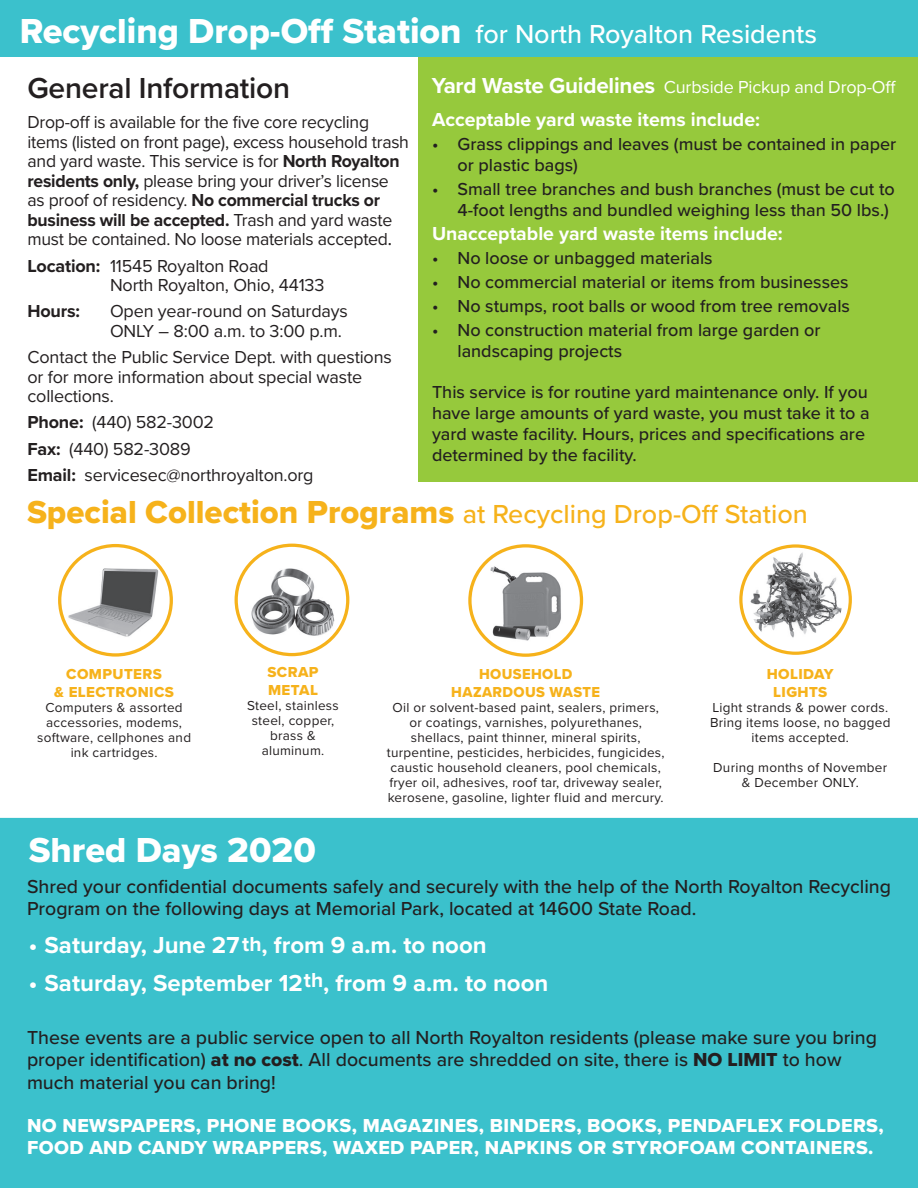
<style>
.page{position:relative;width:918px;height:1188px;background:#fff}
.page>*{position:absolute;margin:0;border:0;box-sizing:border-box;transform-origin:0 0}
.t1{font:36px "Proxima Nova Extrabld";color:#fff}
.ParaStyle04-Leading{font:600 30px "Proxima Nova";letter-spacing:-.01em;color:#231f20}
.t2{font:500 27px "Proxima Nova";color:#f6b21b}
.t3{font:500 27px "Proxima Nova";color:#fff}
.t4{font:700 24px "Proxima Nova";color:#fff}
.t5{font:500 19.5px/22.5px "Proxima Nova";color:#231f20}
.t6{font:19.5px/22.5px "Proxima Nova Extrabld";letter-spacing:.02em;color:#fff}
.t7{font:700 19.5px "Proxima Nova";color:#fff}
.t8{font:18px/19.5px "Proxima Nova";letter-spacing:-.01em;color:#231f20}
.t9{font:500 18px/21px "Proxima Nova";color:#231f20}
.t10{font:18px "Proxima Nova";letter-spacing:-.01em;color:#fff}
.t11{font:700 18px "Proxima Nova";letter-spacing:-.01em;color:#231f20}
.ParaStyle03-Leading{font:15px/18px "Proxima Nova Extrabld";letter-spacing:.025em;color:#f6b21b;text-align:center}
.ParaStyle03-Leading-2{font:13.5px/15px "Proxima Nova";letter-spacing:.02em;color:#231f20;text-align:center}
.s1{font-family:"Proxima Nova Extrabld";font-weight:400;font-size:36px}
.s2{font-weight:700}
.s3{font-weight:500}
.s4{font-weight:700;font-size:22.5px}
.s5{font-family:"Proxima Nova Extrabld";font-weight:400;font-size:33px}
.s6{font-size:21px}
.s7{font-family:"Proxima Nova Extrabld";font-weight:400}
</style>
<div class="page">
<div style="left:0;top:818px;width:918px;height:370px;background:#3bc1cc"></div>
<img style="left:472px;top:548px;width:108px;height:105px">
<div style="left:468px;top:544px;width:115px;height:113px;border:3px solid #f6b21b;border-radius:50%"></div>
<img style="left:238px;top:547px;width:108px;height:106px">
<div style="left:235px;top:544px;width:114px;height:112px;border:3px solid #f6b21b;border-radius:50%"></div>
<img style="left:61px;top:547px;width:109px;height:106px">
<div style="left:58px;top:544px;width:115px;height:113px;border:3px solid #f6b21b;border-radius:50%"></div>
<div style="left:418px;top:56px;width:500px;height:426px;background:#96c93c"></div>
<div style="left:0;top:0;width:918px;height:57px;background:#3bc1cc"></div>
<svg style="left:741px;top:546px;width:109px;height:107px"></svg>
<img style="left:749px;top:549px;width:94px;height:99px">
<div style="left:739px;top:544px;width:113px;height:111px;border:3px solid #f6b21b;border-radius:50%"></div>
<p class="t3" style="left:20px;top:14px;width:799px"><span class="s1">Recycling Drop-Off Station</span> for North Royalton Residents</p>
<p class="ParaStyle04-Leading" style="left:27px;top:65px;width:264px">General Information</p>
<p class="t8" style="left:28px;top:112px;width:383px">Drop-off is available for the five core recycling items (listed on front page), excess household trash and yard waste. This service is for <span class="s2">North Royalton residents only,</span> please bring your driver’s license as proof of residency. <span class="s2">No commercial trucks or business will be accepted.</span> Trash and yard waste must be contained. No loose materials accepted<span class="s3">.</span></p>
<p class="t8" style="left:110px;top:255px;width:216px;text-indent:-82px"><span class="s2">Location:</span> 11545 Royalton Road<br>North Royalton, Ohio, 44133</p>
<p class="t11" style="left:28px;top:298px;width:54px">Hours:</p>
<p class="t8" style="left:110px;top:301px;width:239px">Open year-round on Saturdays<br>ONLY – 8:00 a.m. to 3:00 p.m.</p>
<p class="t8" style="left:28px;top:346px;width:366px">Contact the Public Service Dept. with questions or for more information about special waste collections.</p>
<p class="t8" style="left:28px;top:412px;width:188px"><span class="s2">Phone:</span> (440) 582-3002</p>
<p class="t8" style="left:28px;top:438px;width:165px"><span class="s2">Fax:</span> (440) 582-3089</p>
<p class="t8" style="left:28px;top:464px;width:288px"><span class="s2">Email:</span> servicesec@northroyalton.org</p>
<p class="t10" style="left:432px;top:74px;width:465px"><span class="s4">Yard Waste Guidelines</span> Curbside Pickup and Drop-Off</p>
<p class="t7" style="left:432px;top:105px;width:330px">Acceptable yard waste items include:</p>
<p class="t9" style="left:458px;top:133px;width:440px;text-indent:-26px">• Grass clippings and leaves (must be contained in paper or plastic bags)</p>
<p class="t9" style="left:458px;top:178px;width:439px;text-indent:-26px">• Small tree branches and bush branches (must be cut to<br>4-foot lengths and bundled weighing less than 50 lbs.)</p>
<p class="t7" style="left:432px;top:219px;width:352px">Unacceptable yard waste items include:</p>
<p class="t9" style="left:432px;top:247px;width:282px">• No loose or unbagged materials</p>
<p class="t9" style="left:432px;top:271px;width:418px">• No commercial material or items from businesses</p>
<p class="t9" style="left:432px;top:295px;width:419px">• No stumps, root balls or wood from tree removals</p>
<p class="t9" style="left:458px;top:319px;width:365px;text-indent:-26px">• No construction material from large garden or landscaping projects</p>
<p class="t9" style="left:432px;top:381px;width:439px">This service is for routine yard maintenance only. If you have large amounts of yard waste, you must take it to a yard waste facility. Hours, prices and specifications are determined by the facility.</p>
<p class="t2" style="left:27px;top:494px;width:782px"><span class="s5">Special Collection Programs</span> at Recycling Drop-Off Station</p>
<p class="ParaStyle03-Leading" style="left:54px;top:665px;width:121px">COMPUTERS<br>&amp; ELECTRONICS</p>
<p class="ParaStyle03-Leading-2" style="left:37px;top:700px;width:155px">Computers &amp; assorted accessories, modems, software, cellphones and ink cartridges.</p>
<p class="ParaStyle03-Leading" style="left:267px;top:663px;width:53px;text-align:left">SCRAP<br>METAL</p>
<p class="ParaStyle03-Leading-2" style="left:247px;top:698px;width:93px">Steel, stainless steel, copper, brass &amp; aluminum.</p>
<p class="ParaStyle03-Leading" style="left:451px;top:665px;width:150px">HOUSEHOLD<br>HAZARDOUS WASTE</p>
<p class="ParaStyle03-Leading-2" style="left:387px;top:700px;width:279px">Oil or solvent-based paint, sealers, primers, or coatings, varnishes, polyurethanes, shellacs, paint thinner, mineral spirits, turpentine, pesticides, herbicides, fungicides, caustic household cleaners, pool chemicals, fryer oil, adhesives, roof tar, driveway sealer, kerosene, gasoline, lighter fluid and mercury.</p>
<p class="ParaStyle03-Leading" style="left:767px;top:665px;width:69px">HOLIDAY<br>LIGHTS</p>
<p class="ParaStyle03-Leading-2" style="left:710px;top:700px;width:182px">Light strands &amp; power cords.<br>Bring items loose, no bagged items accepted.</p>
<p class="ParaStyle03-Leading-2" style="left:713px;top:760px;width:176px">During months of November &amp; December ONLY.</p>
<p class="t1" style="left:29px;top:823px;width:289px">Shred Days 2020</p>
<p class="t5" style="left:27px;top:874px;width:866px">Shred your confidential documents safely and securely with the help of the North Royalton Recycling<br>Program on the following days at Memorial Park, located at 14600 State Road.</p>
<p class="t4" style="left:29px;top:927px;width:459px">• Saturday, June 27<span class="s6">th</span>, from 9 a.m. to noon</p>
<p class="t4" style="left:29px;top:965px;width:521px">• Saturday, September 12<sup>th</sup>, from 9 a.m. to noon</p>
<p class="t5" style="left:27px;top:1025px;width:852px">These events are a public service open to all North Royalton residents (please make sure you bring proper identification) <span class="s7">at no cost</span>. All documents are shredded on site, there is <span class="s7">NO LIMIT</span> to how much material you can bring!</p>
<p class="t6" style="left:27px;top:1114px;width:858px">NO NEWSPAPERS, PHONE BOOKS, MAGAZINES, BINDERS, BOOKS, PENDAFLEX FOLDERS,<br>FOOD AND CANDY WRAPPERS, WAXED PAPER, NAPKINS OR STYROFOAM CONTAINERS.</p>
</div>
